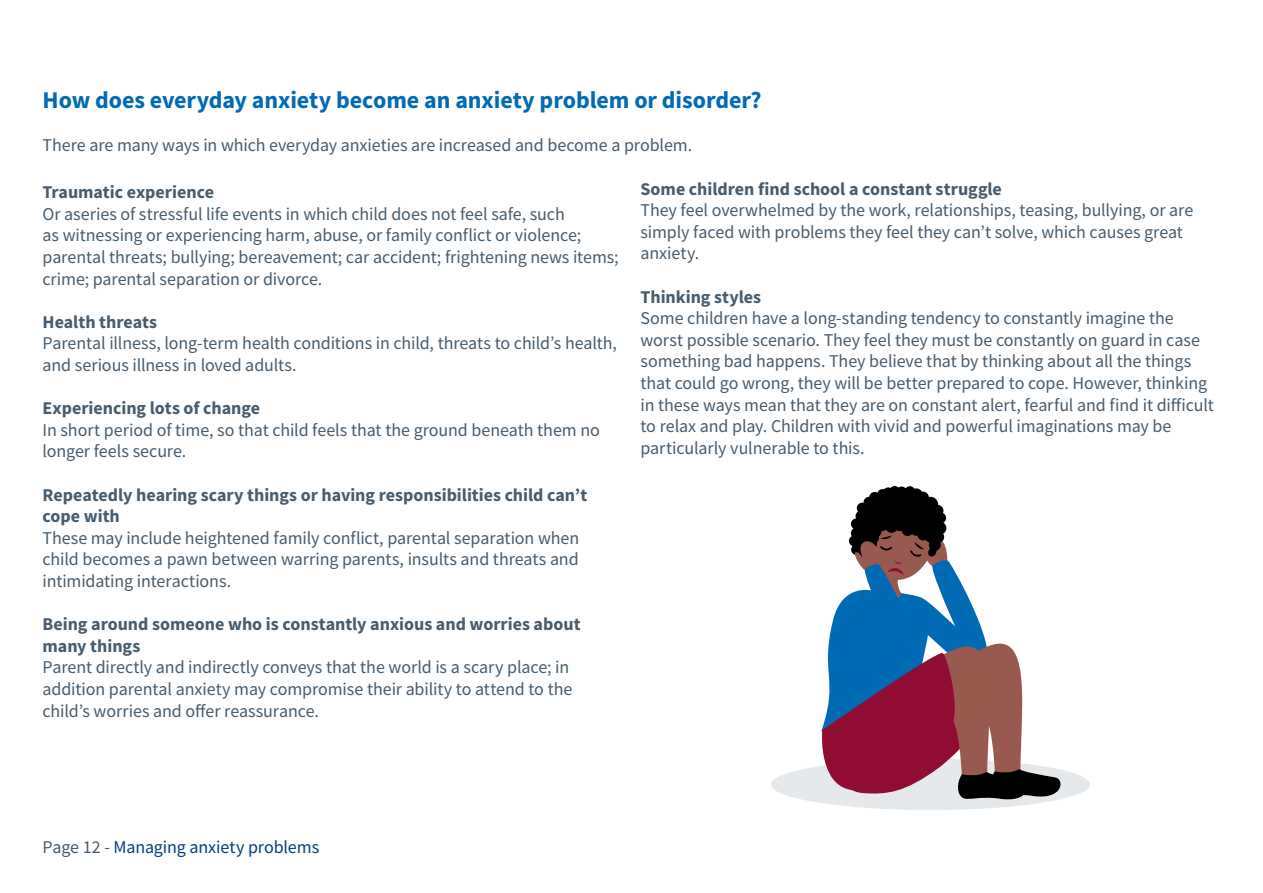
<style>
.page{position:relative;width:1263px;height:893px;background:#fff}
.page>*{position:absolute;margin:0;border:0;box-sizing:border-box;transform-origin:0 0}
.t1{font:700 24px "Source Sans Pro";color:#006ab4}
.t2{font:18px/21.6px "Source Sans Pro";letter-spacing:-.005em;color:#475c6d}
.t3{font:700 18px/21.6px "Source Sans Pro";color:#475c6d}
.t4{font:18px "Source Sans Pro";letter-spacing:-.005em;color:#033f85}
.s1{color:#475c6d}
</style>
<div class="page">
<div style="left:771px;top:759px;width:319px;height:51px;background:#e5e9ec;border-radius:50%"></div>
<svg style="left:816px;top:486px;width:249px;height:324px"></svg>
<h2 class="t1" style="left:43px;top:84px;width:721px">How does everyday anxiety become an anxiety problem or disorder?</h2>
<p class="t2" style="left:43px;top:134px;width:651px">There are many ways in which everyday anxieties are increased and become a problem.</p>
<h3 class="t3" style="left:43px;top:181px;width:173px">Traumatic experience</h3>
<p class="t2" style="left:43px;top:203px;width:578px">Or aseries of stressful life events in which child does not feel safe, such<br>as witnessing or experiencing harm, abuse, or family conflict or violence; parental threats; bullying; bereavement; car accident; frightening news items; crime; parental separation or divorce.</p>
<h3 class="t3" style="left:43px;top:311px;width:116px">Health threats</h3>
<p class="t2" style="left:43px;top:333px;width:576px">Parental illness, long-term health conditions in child, threats to child’s health, and serious illness in loved adults.</p>
<h3 class="t3" style="left:43px;top:397px;width:219px">Experiencing lots of change</h3>
<p class="t2" style="left:43px;top:419px;width:559px">In short period of time, so that child feels that the ground beneath them no longer feels secure.</p>
<h3 class="t3" style="left:43px;top:484px;width:546px">Repeatedly hearing scary things or having responsibilities child can’t cope with</h3>
<p class="t2" style="left:43px;top:527px;width:538px;text-align:justify">These may include heightened family conflict, parental separation when child becomes a pawn between warring parents, insults and threats and intimidating interactions.</p>
<h3 class="t3" style="left:43px;top:613px;width:540px">Being around someone who is constantly anxious and worries about many things</h3>
<p class="t2" style="left:43px;top:657px;width:531px">Parent directly and indirectly conveys that the world is a scary place; in addition parental anxiety may compromise their ability to attend to the child’s worries and offer reassurance.</p>
<h3 class="t3" style="left:640px;top:178px;width:363px">Some children find school a constant struggle</h3>
<p class="t2" style="left:640px;top:199px;width:554px">They feel overwhelmed by the work, relationships, teasing, bullying, or are simply faced with problems they feel they can’t solve, which causes great anxiety.</p>
<h3 class="t3" style="left:640px;top:286px;width:122px">Thinking styles</h3>
<p class="t2" style="left:640px;top:307px;width:575px">Some children have a long-standing tendency to constantly imagine the worst possible scenario. They feel they must be constantly on guard in case something bad happens. They believe that by thinking about all the things that could go wrong, they will be better prepared to cope. However, thinking in these ways mean that they are on constant alert, fearful and find it difficult to relax and play. Children with vivid and powerful imaginations may be particularly vulnerable to this.</p>
<p class="t4" style="left:43px;top:835px;width:278px"><span class="s1">Page 12 -</span> Managing anxiety problems</p>
</div>
